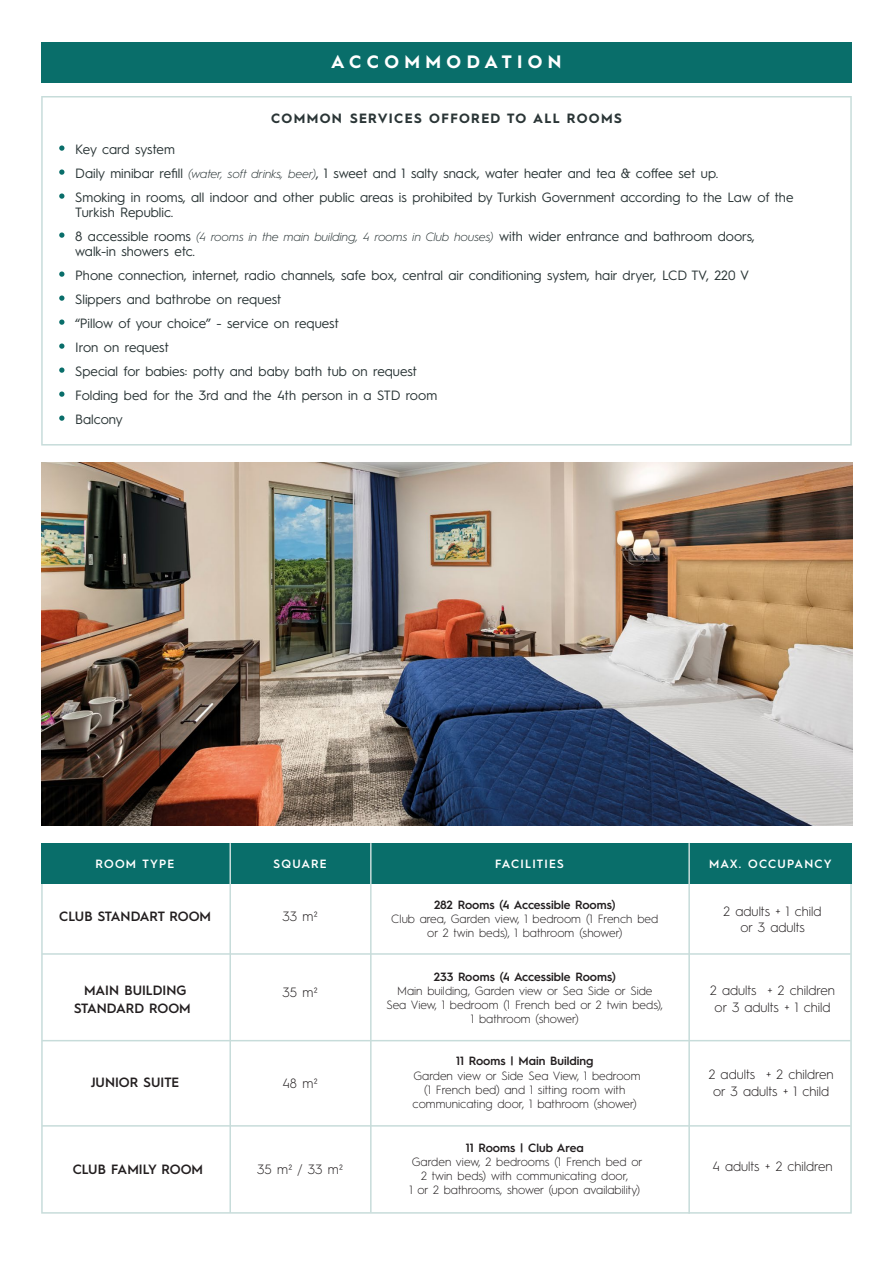
<style>
.page{position:relative;width:893px;height:1263px;background:#fff}
.page>*{position:absolute;margin:0;border:0;box-sizing:border-box;transform-origin:0 0}
.t1{font:700 18px "Hurme Geometric Sans 1";letter-spacing:.3em;color:#fff}
.t2{font:13.5px/24px "Hurme Geometric Sans 1";color:#2a3536}
.t3{font:300 13.5px/16.5px "Hurme Geometric Sans 1";color:#231f20;text-align:center}
.t4{font:600 13.5px/18px "Hurme Geometric Sans 1";color:#231f20;text-align:center}
.t5{font:700 13.5px "Hurme Geometric Sans 1";letter-spacing:.1em;color:#2a3536}
.t6{font:300 12px/14.2px "Hurme Geometric Sans 1";color:#231f20;text-align:center}
.t7{font:600 12px "Hurme Geometric Sans 1";color:#231f20}
.t8{font:600 12px "Hurme Geometric Sans 1";letter-spacing:.1em;color:#fff}
.s1{font-weight:300;font-style:italic;font-size:12px}
</style>
<div class="page">
<svg style="left:41px;top:96px;width:811px;height:350px"></svg>
<svg style="left:41px;top:884px;width:811px;height:330px"></svg>
<hr style="left:42px;top:953px;width:808px;height:2px;background:#c7dcda">
<hr style="left:42px;top:1040px;width:808px;height:1px;background:#c7dcda">
<hr style="left:42px;top:1125px;width:808px;height:1px;background:#c7dcda">
<div style="left:41px;top:843px;width:811px;height:41px;background:#096e6a"></div>
<hr style="left:229px;top:843px;width:2px;height:370px;background:#c7dcda">
<hr style="left:370px;top:843px;width:2px;height:369px;background:#c7dcda">
<hr style="left:688px;top:843px;width:2px;height:371px;background:#c7dcda">
<div style="left:41px;top:42px;width:811px;height:40px;background:#096e6a"></div>
<svg style="left:59px;top:145px;width:5px;height:6px"></svg>
<svg style="left:59px;top:169px;width:5px;height:6px"></svg>
<svg style="left:59px;top:193px;width:5px;height:6px"></svg>
<svg style="left:59px;top:232px;width:5px;height:6px"></svg>
<svg style="left:59px;top:271px;width:5px;height:6px"></svg>
<svg style="left:59px;top:295px;width:5px;height:6px"></svg>
<svg style="left:59px;top:319px;width:5px;height:6px"></svg>
<svg style="left:59px;top:343px;width:5px;height:6px"></svg>
<svg style="left:59px;top:367px;width:5px;height:6px"></svg>
<svg style="left:59px;top:391px;width:5px;height:6px"></svg>
<svg style="left:59px;top:415px;width:5px;height:6px"></svg>
<img style="left:41px;top:462px;width:811px;height:364px">
<h1 class="t1" style="left:331px;top:49px;width:232px">ACCOMMODATION</h1>
<h1 class="t1" style="left:393px;top:49px;width:104px">ODALAR</h1>
<p class="t5" style="left:271px;top:109px;width:352px">COMMON SERVICES OFFORED TO ALL ROOMS</p>
<p class="t2" style="left:75px;top:136px;width:720px">Key card system<br>Daily minibar refill <span class="s1">(water, soft drinks, beer)</span>, 1 sweet and 1 salty snack, water heater and tea &amp; coffee set up.<br>Smoking in rooms, all indoor and other public areas is prohibited by Turkish Government according to the Law of the</p>
<p class="t2" style="left:75px;top:199px;width:681px">Turkish Republic.<br>8 accessible rooms <span class="s1">(4 rooms in the main building, 4 rooms in Club houses)</span> with wider entrance and bathroom doors,</p>
<p class="t2" style="left:75px;top:238px;width:676px">walk-in showers etc.<br>Phone connection, internet, radio channels, safe box, central air conditioning system, hair dryer, LCD TV, 220 V Slippers and bathrobe on request<br>“Pillow of your choice” - service on request<br>Iron on request<br>Special for babies: potty and baby bath tub on request<br>Folding bed for the 3rd and the 4th person in a STD room<br>Balcony</p>
<p class="t8" style="left:96px;top:856px;width:80px">ROOM TYPE</p>
<p class="t8" style="left:274px;top:856px;width:55px">SQUARE</p>
<p class="t8" style="left:495px;top:856px;width:70px">FACILITIES</p>
<p class="t8" style="left:709px;top:856px;width:124px">MAX. OCCUPANCY</p>
<p class="t7" style="left:434px;top:896px;width:183px">282 Rooms (4 Accessible Rooms)</p>
<p class="t6" style="left:391px;top:911px;width:268px">Club area, Garden view, 1 bedroom (1 French bed or 2 twin beds), 1 bathroom (shower)</p>
<p class="t7" style="left:434px;top:968px;width:183px">233 Rooms (4 Accessible Rooms)</p>
<p class="t6" style="left:386px;top:983px;width:278px">Main building, Garden view or Sea Side or Side<br>Sea View, 1 bedroom (1 French bed or 2 twin beds),<br>1 bathroom (shower)</p>
<p class="t7" style="left:456px;top:1053px;width:139px">11 Rooms | Main Building</p>
<p class="t6" style="left:413px;top:1068px;width:229px">Garden view or Side Sea View, 1 bedroom (1 French bed) and 1 sitting room with communicating door, 1 bathroom (shower)</p>
<p class="t7" style="left:466px;top:1139px;width:120px">11 Rooms | Club Area</p>
<p class="t6" style="left:409px;top:1154px;width:235px">Garden view, 2 bedrooms (1 French bed or<br>2 twin beds) with communicating door,<br>1 or 2 bathrooms, shower (upon availability)</p>
<p class="t3" style="left:282px;top:907px;width:37px">33 m²</p>
<p class="t3" style="left:724px;top:902px;width:100px">2 adults + 1 child or 3 adults</p>
<p class="t4" style="left:59px;top:906px;width:153px">CLUB STANDART ROOM</p>
<p class="t4" style="left:74px;top:980px;width:118px">MAIN BUILDING<br>STANDARD ROOM</p>
<p class="t3" style="left:710px;top:981px;width:127px">2 adults + 2 children or 3 adults + 1 child</p>
<p class="t3" style="left:282px;top:983px;width:37px">35 m²</p>
<p class="t3" style="left:709px;top:1065px;width:127px">2 adults + 2 children or 3 adults + 1 child</p>
<p class="t4" style="left:91px;top:1073px;width:90px">JUNIOR SUITE</p>
<p class="t3" style="left:282px;top:1074px;width:37px">48 m²</p>
<p class="t3" style="left:712px;top:1157px;width:122px">4 adults + 2 children</p>
<p class="t4" style="left:73px;top:1159px;width:132px">CLUB FAMILY ROOM</p>
<p class="t3" style="left:257px;top:1160px;width:88px">35 m² / 33 m²</p>
</div>
